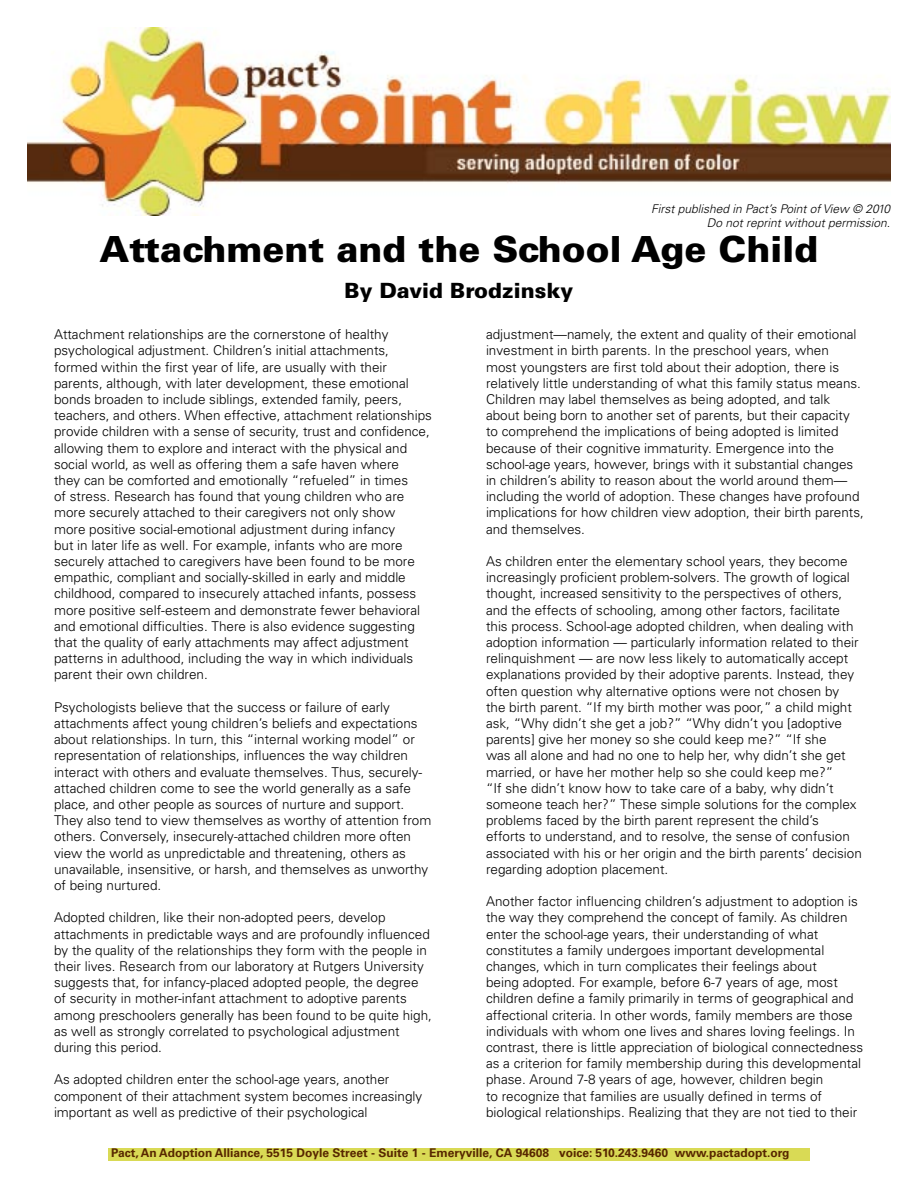
<style>
.page{position:relative;width:918px;height:1188px;background:#fff}
.page>*{position:absolute;margin:0;border:0;box-sizing:border-box;transform-origin:0 0}
.t1{font:900 36px "Univers";color:#000}
.t2{font:900 21px "Univers";color:#000}
.t3{font:300 13.5px/16.2px "Univers";color:#000}
.t4{font:700 12px "Univers";color:#572700}
.t5{font:italic 300 12px/14.4px "Univers";color:#000;text-align:right}
</style>
<div class="page">
<img style="left:28px;top:28px;width:862px;height:187px">
<div style="left:108px;top:1148px;width:702px;height:13px;background:#d9da55"></div>
<p class="t5" style="left:651px;top:201px;width:241px">First published in Pact’s Point of View © 2010<br>Do not reprint without permission.</p>
<h1 class="t1" style="left:100px;top:227px;width:720px">Attachment and the School Age Child</h1>
<h2 class="t2" style="left:345px;top:277px;width:230px">By David Brodzinsky</h2>
<p class="t3" style="left:54px;top:326px;width:380px">Attachment relationships are the cornerstone of healthy psychological adjustment. Children’s initial attachments, formed within the first year of life, are usually with their parents, although, with later development, these emotional bonds broaden to include siblings, extended family, peers, teachers, and others. When effective, attachment relationships provide children with a sense of security, trust and confidence, allowing them to explore and interact with the physical and social world, as well as offering them a safe haven where<br>they can be comforted and emotionally “refueled” in times<br>of stress. Research has found that young children who are more securely attached to their caregivers not only show<br>more positive social-emotional adjustment during infancy<br>but in later life as well. For example, infants who are more securely attached to caregivers have been found to be more empathic, compliant and socially-skilled in early and middle childhood, compared to insecurely attached infants, possess more positive self-esteem and demonstrate fewer behavioral and emotional difficulties. There is also evidence suggesting that the quality of early attachments may affect adjustment patterns in adulthood, including the way in which individuals parent their own children.</p>
<p class="t3" style="left:54px;top:699px;width:379px">Psychologists believe that the success or failure of early attachments affect young children’s beliefs and expectations about relationships. In turn, this “internal working model” or representation of relationships, influences the way children interact with others and evaluate themselves. Thus, securely&shy;attached children come to see the world generally as a safe place, and other people as sources of nurture and support.<br>They also tend to view themselves as worthy of attention from others. Conversely, insecurely-attached children more often view the world as unpredictable and threatening, others as unavailable, insensitive, or harsh, and themselves as unworthy of being nurtured.</p>
<p class="t3" style="left:54px;top:909px;width:380px">Adopted children, like their non-adopted peers, develop attachments in predictable ways and are profoundly influenced by the quality of the relationships they form with the people in their lives. Research from our laboratory at Rutgers University suggests that, for infancy-placed adopted people, the degree of security in mother-infant attachment to adoptive parents among preschoolers generally has been found to be quite high, as well as strongly correlated to psychological adjustment during this period.</p>
<p class="t3" style="left:54px;top:1071px;width:370px">As adopted children enter the school-age years, another component of their attachment system becomes increasingly important as well as predictive of their psychological</p>
<p class="t3" style="left:486px;top:326px;width:379px">adjustment—namely, the extent and quality of their emotional investment in birth parents. In the preschool years, when<br>most youngsters are first told about their adoption, there is relatively little understanding of what this family status means.<br>Children may label themselves as being adopted, and talk about being born to another set of parents, but their capacity to comprehend the implications of being adopted is limited because of their cognitive immaturity. Emergence into the school-age years, however, brings with it substantial changes in children’s ability to reason about the world around them— including the world of adoption. These changes have profound implications for how children view adoption, their birth parents, and themselves.</p>
<p class="t3" style="left:486px;top:553px;width:377px">As children enter the elementary school years, they become increasingly proficient problem-solvers. The growth of logical thought, increased sensitivity to the perspectives of others, and the effects of schooling, among other factors, facilitate this process. School-age adopted children, when dealing with adoption information — particularly information related to their relinquishment — are now less likely to automatically accept explanations provided by their adoptive parents. Instead, they often question why alternative options were not chosen by the birth parent. “If my birth mother was poor,” a child might ask, “Why didn’t she get a job?” “Why didn’t you [adoptive parents] give her money so she could keep me?” “If she<br>was all alone and had no one to help her, why didn’t she get married, or have her mother help so she could keep me?”<br>“If she didn’t know how to take care of a baby, why didn’t someone teach her?” These simple solutions for the complex problems faced by the birth parent represent the child’s efforts to understand, and to resolve, the sense of confusion associated with his or her origin and the birth parents’ decision regarding adoption placement.</p>
<p class="t3" style="left:486px;top:893px;width:379px">Another factor influencing children’s adjustment to adoption is the way they comprehend the concept of family. As children enter the school-age years, their understanding of what constitutes a family undergoes important developmental changes, which in turn complicates their feelings about<br>being adopted. For example, before 6-7 years of age, most children define a family primarily in terms of geographical and affectional criteria. In other words, family members are those individuals with whom one lives and shares loving feelings. In contrast, there is little appreciation of biological connectedness as a criterion for family membership during this developmental phase. Around 7-8 years of age, however, children begin<br>to recognize that families are usually defined in terms of biological relationships. Realizing that they are not tied to their</p>
<p class="t4" style="left:111px;top:1146px;width:680px">Pact, An Adoption Alliance, 5515 Doyle Street - Suite 1 - Emeryville, CA 94608 voice: 510.243.9460 www.pactadopt.org</p>
</div>
